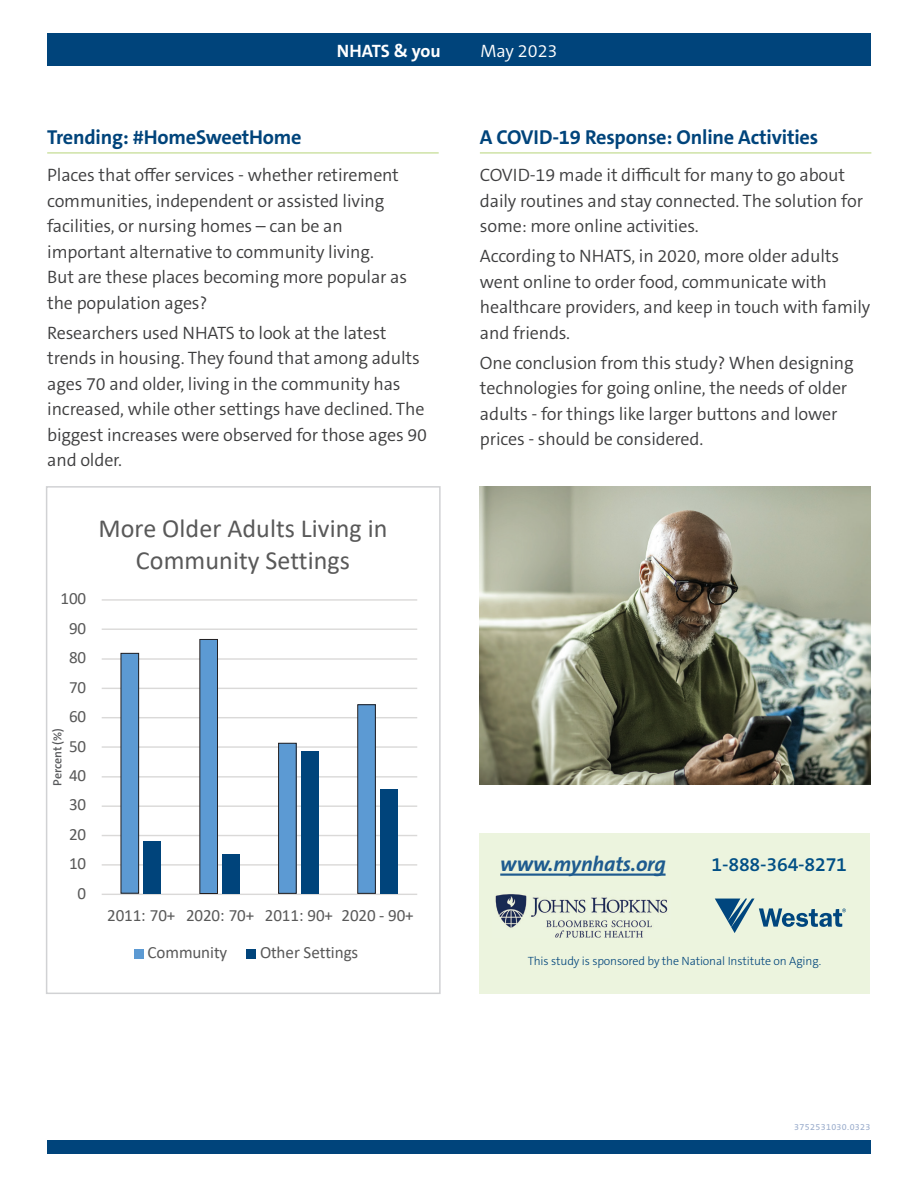
<style>
.page{position:relative;width:918px;height:1188px;background:#fff}
.page>*{position:absolute;margin:0;border:0;box-sizing:border-box;transform-origin:0 0}
.t1{font:26.25px/32.1px "Calibri";letter-spacing:.005em;color:#595959;text-align:center}
.t2{font:italic 700 21px "The Sans C5";letter-spacing:-.01em;color:#1e5b8f}
.t3{font:700 20.25px "The Sans C5";letter-spacing:-.01em;color:#00447b}
.t4{font:600 19.5px "The Sans C5";letter-spacing:-.01em;color:#014f85}
.t5{font:300 18px/25.5px "The Sans C5";letter-spacing:-.01em;color:#3e3e3f}
.t6{font:700 18px "The Sans C5";letter-spacing:-.005em;color:#fff}
.t7{font:300 18px "The Sans C5";color:#fff}
.t8{font:17.1px "Calibri";letter-spacing:-.005em;color:#595959}
.t9{font:300 12px "The Sans C5";letter-spacing:-.01em;color:#00447b}
.t10{font:600 12px "The Sans C5";letter-spacing:-.015em;color:#57585a}
.t11{font:9px "The Sans C5";letter-spacing:.04em;color:#9badcc}
</style>
<div class="page">
<div style="left:47px;top:34px;width:824px;height:32px;background:#00447b"></div>
<div style="left:47px;top:1141px;width:824px;height:13px;background:#00447b"></div>
<hr style="left:480px;top:152px;width:391px;height:2px;background:#cfe3a6">
<hr style="left:47px;top:152px;width:392px;height:2px;background:#cfe3a6">
<div style="left:480px;top:833px;width:390px;height:160px;background:#ecf4de"></div>
<hr style="left:102px;top:864px;width:315px;height:2px;background:#dad9d8">
<hr style="left:102px;top:835px;width:315px;height:1px;background:#dad9d8">
<hr style="left:102px;top:805px;width:315px;height:2px;background:#dad9d8">
<hr style="left:102px;top:776px;width:315px;height:2px;background:#dad9d8">
<hr style="left:102px;top:746px;width:315px;height:2px;background:#dad9d8">
<hr style="left:102px;top:717px;width:315px;height:1px;background:#dad9d8">
<hr style="left:102px;top:688px;width:315px;height:1px;background:#dad9d8">
<hr style="left:102px;top:658px;width:315px;height:2px;background:#dad9d8">
<hr style="left:102px;top:629px;width:315px;height:1px;background:#dad9d8">
<hr style="left:102px;top:599px;width:315px;height:2px;background:#dad9d8">
<hr style="left:102px;top:894px;width:315px;height:1px;background:#dad9d8">
<div style="left:134px;top:949px;width:10px;height:9px;background:#5c9ad3"></div>
<svg style="left:120px;top:639px;width:256px;height:255px"></svg>
<div style="left:143px;top:841px;width:18px;height:53px;background:#00447b"></div>
<div style="left:222px;top:854px;width:18px;height:40px;background:#00447b"></div>
<div style="left:301px;top:751px;width:18px;height:143px;background:#00447b"></div>
<div style="left:380px;top:789px;width:18px;height:105px;background:#00447b"></div>
<div style="left:247px;top:949px;width:9px;height:9px;background:#00447b"></div>
<div style="left:46px;top:486px;width:395px;height:508px;border:2px solid #d1d2d4"></div>
<img style="left:480px;top:487px;width:390px;height:298px">
<hr style="left:500px;top:874px;width:166px;height:2px;background:#1e5b8f">
<img style="left:495px;top:894px;width:173px;height:44px">
<svg style="left:715px;top:899px;width:131px;height:34px"></svg>
<p class="t6" style="left:337px;top:39px;width:106px">NHATS &amp; you</p>
<p class="t7" style="left:480px;top:39px;width:79px">May 2023</p>
<h2 class="t3" style="left:47px;top:124px;width:256px">Trending: #HomeSweetHome</h2>
<p class="t5" style="left:47px;top:162px;width:362px">Places that ofer services - whether retirement communities, independent or assisted living facilities, or nursing homes – can be an important alternative to community living.<br>But are these places becoming more popular as the population ages?</p>
<p class="t5" style="left:47px;top:320px;width:381px">Researchers used NHATS to look at the latest trends in housing. They found that among adults ages 70 and older, living in the community has increased, while other settings have declined. The biggest increases were observed for those ages 90 and older.</p>
<p class="t8" style="left:61px;top:587px;width:27px">100</p>
<p class="t8" style="left:69px;top:616px;width:19px">90</p>
<p class="t8" style="left:69px;top:646px;width:19px">80</p>
<p class="t8" style="left:69px;top:675px;width:19px">70</p>
<p class="t8" style="left:69px;top:704px;width:19px">60</p>
<p class="t10" style="left:50px;top:786px;width:59px;rotate:-90deg">Percent (%)</p>
<p class="t8" style="left:69px;top:734px;width:19px">50</p>
<p class="t8" style="left:69px;top:764px;width:19px">40</p>
<p class="t8" style="left:69px;top:793px;width:19px">30</p>
<p class="t8" style="left:69px;top:822px;width:19px">20</p>
<p class="t8" style="left:69px;top:852px;width:19px">10</p>
<p class="t8" style="left:78px;top:881px;width:10px">0</p>
<p class="t1" style="left:98px;top:512px;width:291px">More Older Adults Living in<br>Community Settings</p>
<p class="t8" style="left:107px;top:904px;width:308px">2011: 70+ 2020: 70+ 2011: 90+ 2020 - 90+</p>
<p class="t8" style="left:148px;top:940px;width:81px">Community</p>
<p class="t8" style="left:260px;top:940px;width:100px">Other Settings</p>
<h2 class="t3" style="left:480px;top:124px;width:340px">A COVID-19 Response: Online Activities</h2>
<p class="t5" style="left:480px;top:162px;width:385px">COVID-19 made it difcult for many to go about daily routines and stay connected. The solution for some: more online activities.</p>
<p class="t5" style="left:480px;top:243px;width:392px">According to NHATS, in 2020, more older adults went online to order food, communicate with healthcare providers, and keep in touch with family and friends.</p>
<p class="t5" style="left:480px;top:350px;width:375px">One conclusion from this study? When designing technologies for going online, the needs of older adults - for things like larger buttons and lower prices - should be considered.</p>
<p class="t2" style="left:500px;top:850px;width:167px">www.mynhats.org</p>
<p class="t4" style="left:712px;top:851px;width:137px">1-888-364-8271</p>
<p class="t9" style="left:528px;top:954px;width:295px">This study is sponsored by the National Institute on Aging.</p>
<p class="t11" style="left:794px;top:1122px;width:78px">3752531030.0323</p>
</div>
